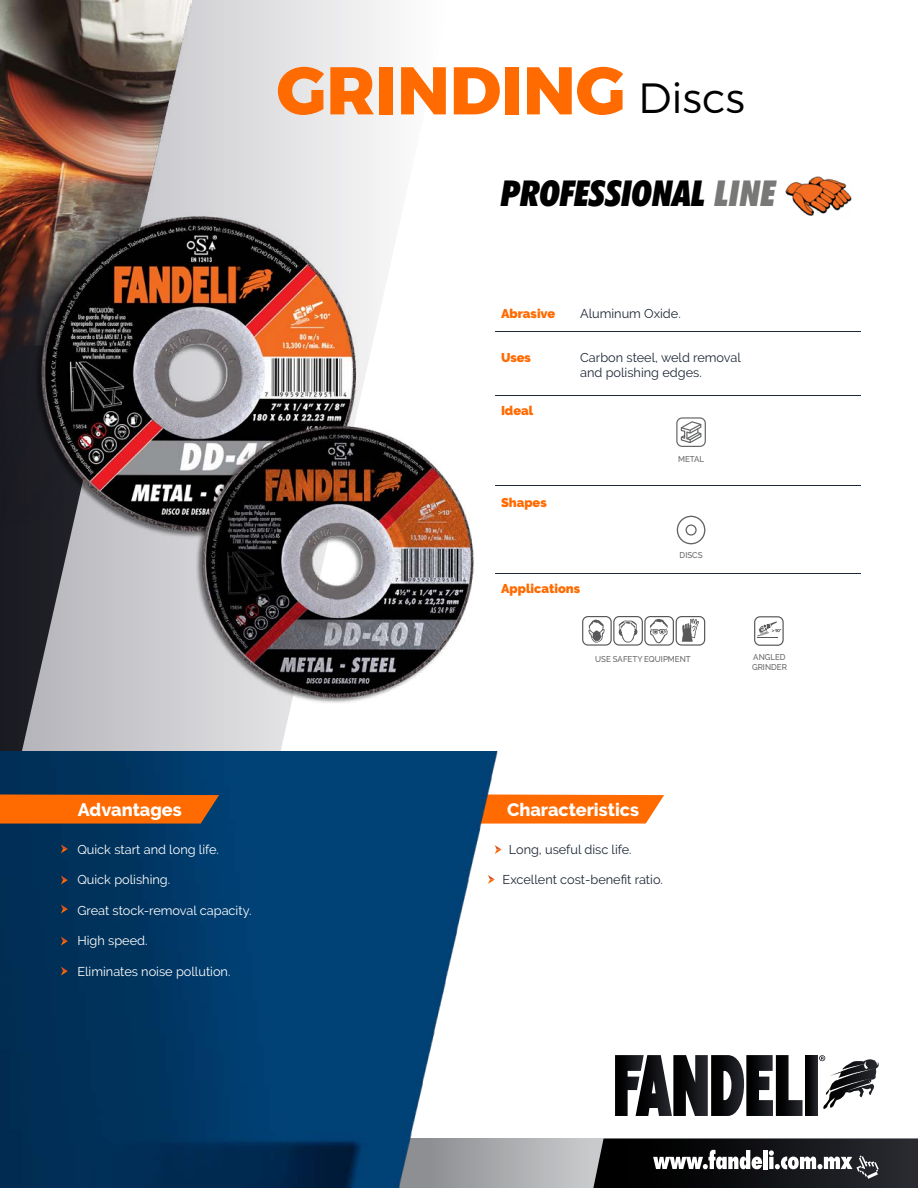
<style>
.page{position:relative;width:918px;height:1188px;background:#fff}
.page>*{position:absolute;margin:0;border:0;box-sizing:border-box;transform-origin:0 0}
.t1{font:800 67.35px "Montserrat";color:#ff6b00}
.t2{font:italic 900 condensed 35.85px "Futura BT";color:#000}
.t3{font:800 18px "Raleway";color:#fff}
.t4{font:12.75px/15.3px "Raleway";color:#1e2836}
.t5{font:12.75px "Raleway";color:#fff}
.t6{font:900 12.75px "Raleway";color:#ff6b00}
.t7{font:500 8.4px/10.1px "Raleway";color:#636465;scale:.95 1}
.s1{font-weight:300;font-size:42.3px;color:#000}
.s2{color:#787877}
</style>
<div class="page">
<svg style="left:191px;top:0;width:260px;height:752px"></svg>
<svg style="left:0;top:591px;width:191px;height:161px;background:#8b8d93"></svg>
<svg style="left:502px;top:1138px;width:416px;height:50px;background:#b5b6b9"></svg>
<svg style="left:615px;top:1055px;width:188px;height:61px"></svg>
<svg style="left:805px;top:1055px;width:13px;height:61px"></svg>
<svg style="left:819px;top:1055px;width:6px;height:6px"></svg>
<svg style="left:838px;top:1060px;width:34px;height:31px"></svg>
<svg style="left:502px;top:794px;width:162px;height:30px;background:#ff7918"></svg>
<svg style="left:593px;top:1139px;width:325px;height:49px;background:#313234"></svg>
<img style="left:0;top:0;width:192px;height:591px">
<img style="left:0;top:752px;width:502px;height:436px">
<svg style="left:0;top:794px;width:219px;height:30px;background:#ea6708"></svg>
<img style="left:11px;top:195px;width:463px;height:526px">
<svg style="left:676px;top:417px;width:30px;height:30px"></svg>
<hr style="left:495px;top:331px;width:366px;height:1px;background:#1e2836">
<hr style="left:495px;top:396px;width:366px;height:1px;background:#1e2836">
<hr style="left:495px;top:485px;width:366px;height:1px;background:#1e2836">
<hr style="left:495px;top:574px;width:366px;height:1px;background:#1e2836">
<svg style="left:677px;top:516px;width:28px;height:28px"></svg>
<svg style="left:582px;top:616px;width:123px;height:30px"></svg>
<svg style="left:754px;top:616px;width:30px;height:30px"></svg>
<svg style="left:61px;top:844px;width:7px;height:9px"></svg>
<svg style="left:495px;top:845px;width:7px;height:9px"></svg>
<svg style="left:488px;top:875px;width:7px;height:9px"></svg>
<svg style="left:61px;top:876px;width:7px;height:9px"></svg>
<svg style="left:61px;top:905px;width:7px;height:9px"></svg>
<svg style="left:61px;top:937px;width:7px;height:9px"></svg>
<svg style="left:61px;top:967px;width:7px;height:9px"></svg>
<img style="left:785px;top:176px;width:67px;height:40px">
<h1 class="t1" style="left:277px;top:35px;width:470px">GRINDING <span class="s1">Discs</span></h1>
<h2 class="t2" style="left:501px;top:172px;width:276px">PROFESSIONAL <span class="s2">LINE</span></h2>
<p class="t6" style="left:501px;top:306px;width:56px">Abrasive</p>
<p class="t4" style="left:580px;top:306px;width:102px">Aluminum Oxide.</p>
<p class="t4" style="left:580px;top:350px;width:162px">Carbon steel, weld removal and polishing edges.</p>
<p class="t6" style="left:501px;top:350px;width:31px">Uses</p>
<p class="t6" style="left:501px;top:403px;width:34px">Ideal</p>
<p class="t6" style="left:501px;top:496px;width:47px">Shapes</p>
<p class="t6" style="left:501px;top:582px;width:81px">Applications</p>
<p class="t7" style="left:678px;top:454px;width:29px">METAL</p>
<p class="t7" style="left:680px;top:550px;width:26px">DISCS</p>
<p class="t7" style="left:595px;top:654px;width:102px">USE SAFETY EQUIPMENT</p>
<p class="t7" style="left:752px;top:652px;width:38px">ANGLED<br>GRINDER</p>
<h3 class="t3" style="left:78px;top:799px;width:105px">Advantages</h3>
<p class="t5" style="left:77px;top:842px;width:143px">Quick start and long life.</p>
<p class="t5" style="left:77px;top:872px;width:94px">Quick polishing.</p>
<p class="t5" style="left:77px;top:903px;width:175px">Great stock-removal capacity.</p>
<p class="t5" style="left:77px;top:934px;width:72px">High speed.</p>
<p class="t5" style="left:77px;top:964px;width:155px">Eliminates noise pollution.</p>
<h3 class="t3" style="left:507px;top:799px;width:134px">Characteristics</h3>
<p class="t4" style="left:509px;top:841px;width:124px">Long, useful disc life.</p>
<p class="t4" style="left:503px;top:872px;width:162px">Excellent cost-benefit ratio.</p>
</div>
